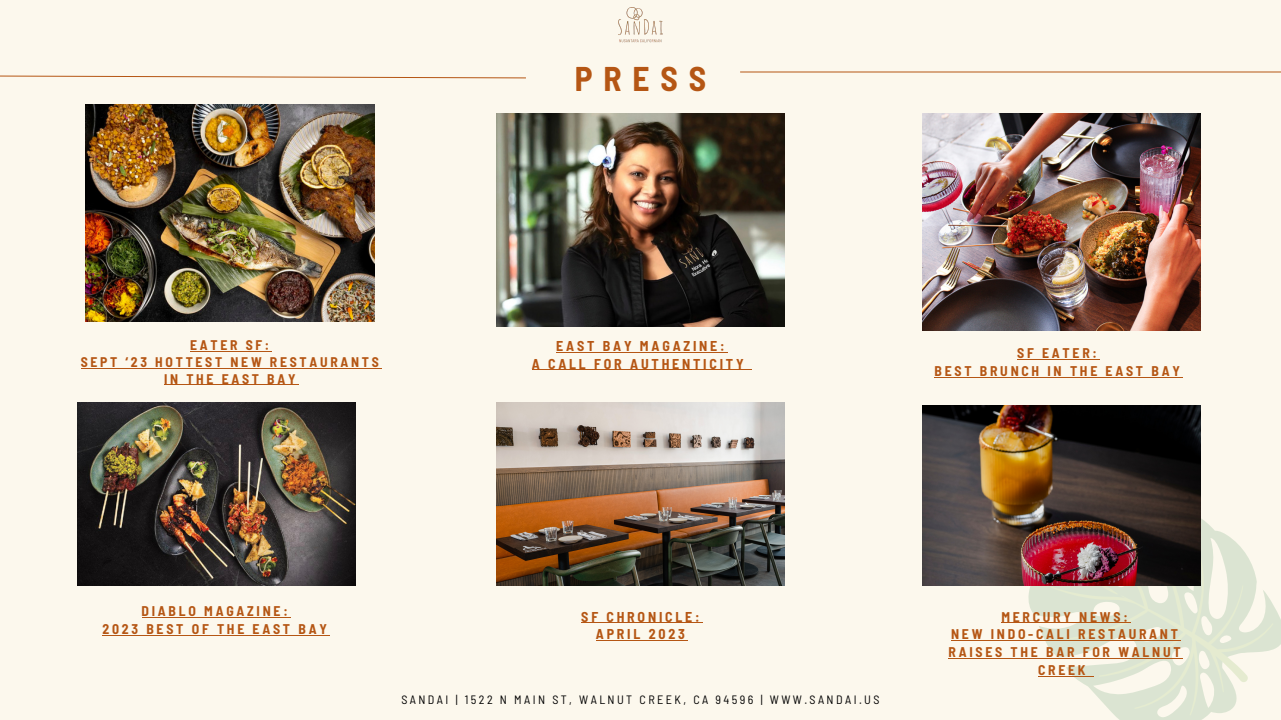
<style>
.page{position:relative;width:1281px;height:720px;background:#fcf8ed}
.page>*{position:absolute;margin:0;border:0;box-sizing:border-box;transform-origin:0 0}
.t1{font:700 semi-condensed 33.5px "Barlow";letter-spacing:.325em;color:#b55614}
.t2{font:700 semi-condensed 13.88px "Barlow";letter-spacing:.2em;color:#b55614}
.t3{font:700 semi-condensed 13.75px/17.8px "Barlow";letter-spacing:.2em;color:#b55614;text-align:center}
.t4{font:700 semi-condensed 13.62px/16.9px "Barlow";letter-spacing:.2em;color:#b55614;text-align:center}
.t5{font:semi-condensed 12.12px "Barlow";letter-spacing:.2em;color:#000}
</style>
<div class="page">
<svg style="left:0;top:75px;width:526px;height:4px"></svg>
<hr style="left:740px;top:72px;width:541px;height:1px;background:#b55614">
<img style="left:618px;top:8px;width:44px;height:34px">
<img style="left:85px;top:105px;width:289px;height:217px">
<svg style="left:1029px;top:480px;width:252px;height:240px"></svg>
<img style="left:77px;top:403px;width:278px;height:182px">
<img style="left:496px;top:403px;width:288px;height:182px">
<img style="left:496px;top:114px;width:289px;height:212px">
<img style="left:923px;top:406px;width:277px;height:179px">
<img style="left:923px;top:114px;width:277px;height:216px">
<hr style="left:142px;top:617px;width:148px;height:1px;background:#b55614">
<hr style="left:102px;top:635px;width:228px;height:1px;background:#b55614">
<hr style="left:190px;top:351px;width:82px;height:1px;background:#b55614">
<hr style="left:81px;top:368px;width:301px;height:1px;background:#b55614">
<hr style="left:164px;top:384px;width:134px;height:1px;background:#b55614">
<hr style="left:1017px;top:359px;width:82px;height:1px;background:#b55614">
<hr style="left:934px;top:377px;width:248px;height:1px;background:#b55614">
<hr style="left:581px;top:622px;width:121px;height:1px;background:#b55614">
<hr style="left:596px;top:640px;width:92px;height:1px;background:#b55614">
<hr style="left:556px;top:352px;width:171px;height:1px;background:#b55614">
<hr style="left:532px;top:370px;width:214px;height:1px;background:#b55614">
<hr style="left:1001px;top:622px;width:129px;height:1px;background:#b55614">
<hr style="left:951px;top:640px;width:229px;height:1px;background:#b55614">
<hr style="left:948px;top:658px;width:235px;height:1px;background:#b55614">
<hr style="left:1038px;top:676px;width:50px;height:1px;background:#b55614">
<p class="t1" style="left:575px;top:57px;width:133px">PRESS</p>
<p class="t4" style="left:190px;top:336px;width:81px">EATER SF:</p>
<p class="t4" style="left:81px;top:353px;width:300px">SEPT ‘23 HOTTEST NEW RESTAURANTS<br>IN THE EAST BAY</p>
<p class="t2" style="left:556px;top:337px;width:170px">EAST BAY MAGAZINE:</p>
<p class="t2" style="left:532px;top:355px;width:213px">A CALL FOR AUTHENTICITY</p>
<p class="t3" style="left:1017px;top:344px;width:81px">SF EATER:</p>
<p class="t3" style="left:934px;top:362px;width:247px">BEST BRUNCH IN THE EAST BAY</p>
<p class="t3" style="left:142px;top:602px;width:148px">DIABLO MAGAZINE:</p>
<p class="t3" style="left:102px;top:619px;width:226px">2023 BEST OF THE EAST BAY</p>
<p class="t2" style="left:581px;top:608px;width:120px">SF CHRONICLE:</p>
<p class="t2" style="left:596px;top:625px;width:91px">APRIL 2023</p>
<p class="t5" style="left:401px;top:692px;width:479px">SANDAI | 1522 N MAIN ST, WALNUT CREEK, CA 94596 | WWW.SANDAI.US</p>
<p class="t3" style="left:1001px;top:607px;width:128px">MERCURY NEWS:</p>
<p class="t3" style="left:951px;top:625px;width:228px">NEW INDO-CALI RESTAURANT</p>
<p class="t3" style="left:948px;top:643px;width:234px">RAISES THE BAR FOR WALNUT<br>CREEK</p>
</div>
